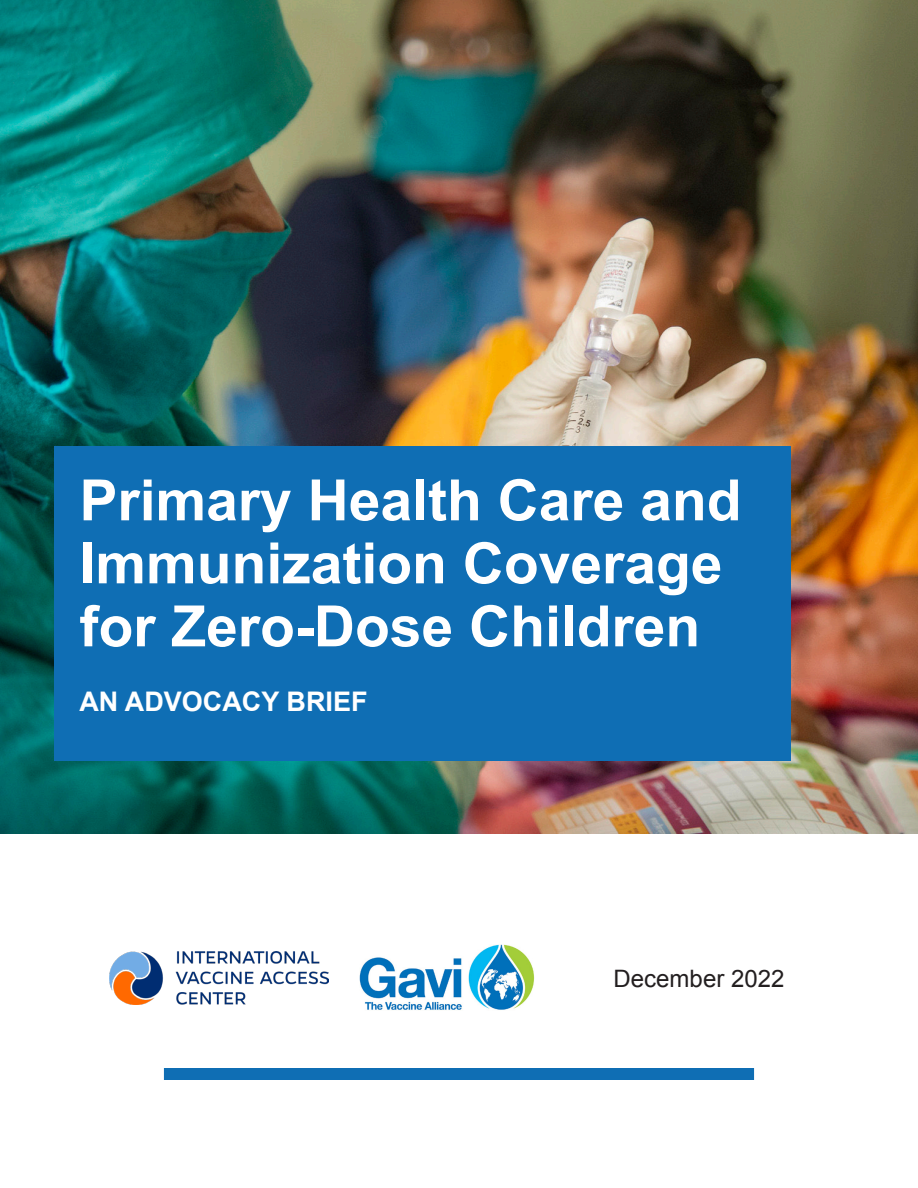
<style>
.page{position:relative;width:918px;height:1188px;background:#fff}
.page>*{position:absolute;margin:0;border:0;box-sizing:border-box;transform-origin:0 0}
.t1{font:700 57px/63px "Arial";color:#fff}
.t2{font:700 27px "Arial";color:#fff}
.t3{font:24px "Arial";color:#231f20}
</style>
<div class="page">
<img style="left:0;top:0;width:918px;height:834px">
<img style="left:360px;top:944px;width:175px;height:66px">
<img style="left:109px;top:951px;width:220px;height:54px">
<div style="left:164px;top:1068px;width:590px;height:12px;background:#0f6eb4"></div>
<div style="left:54px;top:446px;width:736px;height:315px;background:#0f6eb4"></div>
<p class="t1" style="left:80px;top:471px;width:664px">Primary Health Care and<br>Immunization Coverage for Zero-Dose Children</p>
<p class="t2" style="left:80px;top:684px;width:290px">AN ADVOCACY BRIEF</p>
<p class="t3" style="left:614px;top:963px;width:172px">December 2022</p>
</div>
